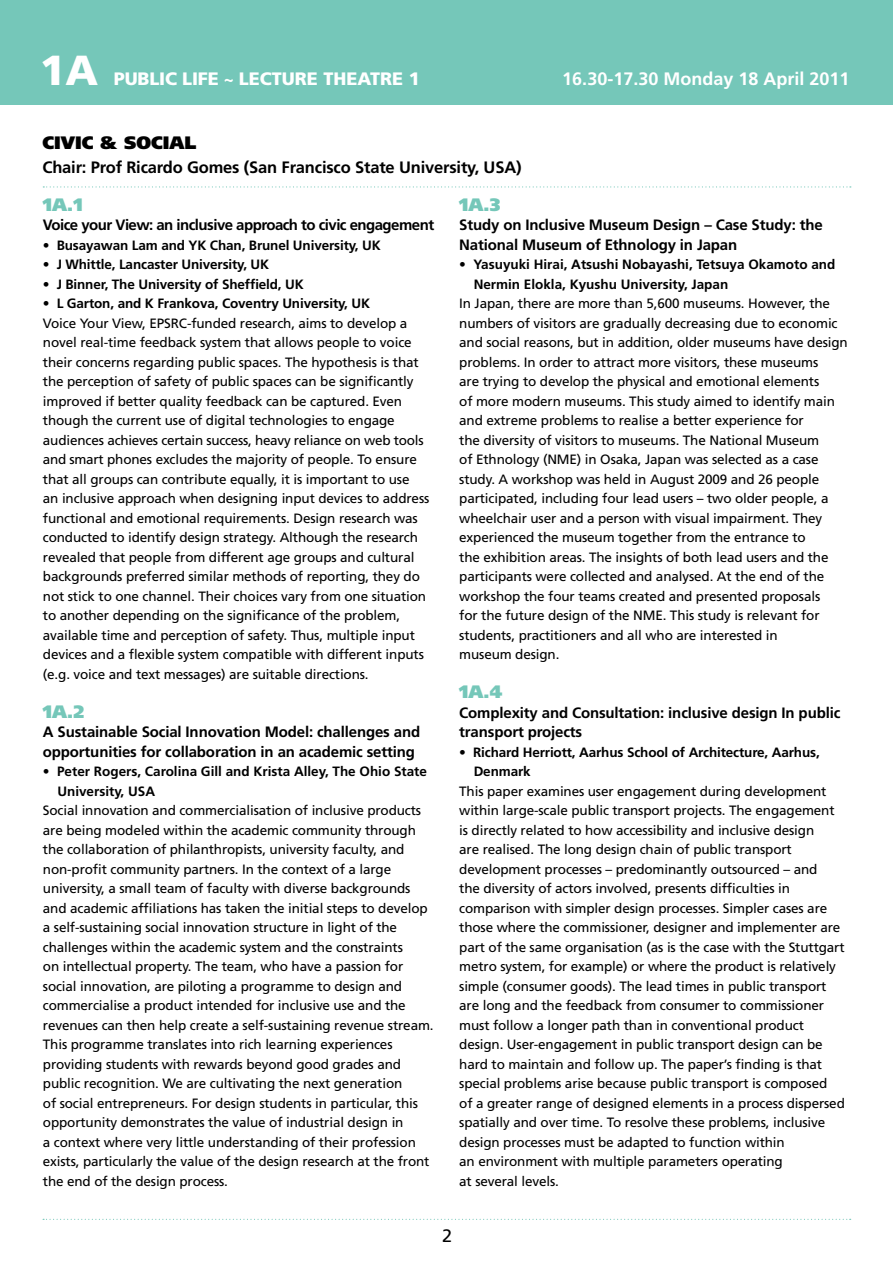
<style>
.page{position:relative;width:893px;height:1263px;background:#fff}
.page>*{position:absolute;margin:0;border:0;box-sizing:border-box;transform-origin:0 0}
.t1{font:900 42px "Frutiger";color:#fff}
.t2{font:700 18px "Frutiger";color:#fff}
.t3{font:900 18px "Frutiger";color:#fff}
.t4{font:900 18px "Frutiger";letter-spacing:-.01em;color:#75c7b9}
.t5{font:900 18px "Frutiger";color:#000}
.t6{font:18px "Frutiger";color:#000}
.t7{font:700 16.5px "Frutiger";letter-spacing:-.01em;color:#000}
.t8{font:700 15px/19.5px "Frutiger";letter-spacing:-.01em;color:#000}
.t9{font:700 15px "Frutiger";letter-spacing:-.035em;color:#000}
.t10{font:13.5px/19.5px "Frutiger";letter-spacing:-.01em;color:#000}
.t11{font:700 13.5px/19.5px "Frutiger";letter-spacing:-.01em;color:#000}
.s1{font-weight:700}
</style>
<div class="page">
<div style="left:0;top:0;width:893px;height:105px;background:#75c7b9"></div>
<svg style="left:43px;top:186px;width:808px;height:1px"></svg>
<svg style="left:43px;top:1219px;width:808px;height:1px"></svg>
<h1 class="t1" style="left:40px;top:45px;width:60px">1A</h1>
<h2 class="t3" style="left:114px;top:68px;width:307px">PUBLIC LIFE <span class="s1">~</span> LECTURE THEATRE 1</h2>
<h2 class="t2" style="left:562px;top:68px;width:289px">16.30-17.30 Monday 18 April 2011</h2>
<h2 class="t5" style="left:42px;top:131px;width:155px">CIVIC &amp; SOCIAL</h2>
<p class="t7" style="left:42px;top:157px;width:481px">Chair: Prof Ricardo Gomes (San Francisco State University, USA)</p>
<h2 class="t4" style="left:459px;top:193px;width:43px">1A.3</h2>
<p class="t8" style="left:459px;top:215px;width:365px">Study on Inclusive Museum Design – Case Study: the<br>National Museum of Ethnology in Japan</p>
<p class="t11" style="left:474px;top:255px;width:363px;text-indent:-14px">• Yasuyuki Hirai, Atsushi Nobayashi, Tetsuya Okamoto and<br>Nermin Elokla, Kyushu University, Japan</p>
<p class="t10" style="left:459px;top:294px;width:390px">In Japan, there are more than 5,600 museums. However, the numbers of visitors are gradually decreasing due to economic and social reasons, but in addition, older museums have design problems. In order to attract more visitors, these museums<br>are trying to develop the physical and emotional elements<br>of more modern museums. This study aimed to identify main and extreme problems to realise a better experience for<br>the diversity of visitors to museums. The National Museum<br>of Ethnology (NME) in Osaka, Japan was selected as a case study. A workshop was held in August 2009 and 26 people participated, including four lead users – two older people, a wheelchair user and a person with visual impairment. They experienced the museum together from the entrance to<br>the exhibition areas. The insights of both lead users and the participants were collected and analysed. At the end of the workshop the four teams created and presented proposals<br>for the future design of the NME. This study is relevant for students, practitioners and all who are interested in<br>museum design.</p>
<h2 class="t4" style="left:459px;top:681px;width:45px">1A.4</h2>
<p class="t8" style="left:459px;top:703px;width:383px">Complexity and Consultation: inclusive design In public transport projects</p>
<p class="t11" style="left:474px;top:742px;width:348px;text-indent:-14px">• Richard Herriott, Aarhus School of Architecture, Aarhus,<br>Denmark</p>
<p class="t10" style="left:459px;top:781px;width:387px">This paper examines user engagement during development within large-scale public transport projects. The engagement is directly related to how accessibility and inclusive design<br>are realised. The long design chain of public transport development processes – predominantly outsourced – and<br>the diversity of actors involved, presents difficulties in comparison with simpler design processes. Simpler cases are those where the commissioner, designer and implementer are part of the same organisation (as is the case with the Stuttgart metro system, for example) or where the product is relatively simple (consumer goods). The lead times in public transport are long and the feedback from consumer to commissioner must follow a longer path than in conventional product design. User-engagement in public transport design can be hard to maintain and follow up. The paper’s finding is that special problems arise because public transport is composed<br>of a greater range of designed elements in a process dispersed spatially and over time. To resolve these problems, inclusive design processes must be adapted to function within<br>an environment with multiple parameters operating<br>at several levels.</p>
<h2 class="t4" style="left:43px;top:194px;width:41px">1A.1</h2>
<p class="t9" style="left:43px;top:216px;width:393px">Voice your View: an inclusive approach to civic engagement</p>
<p class="t11" style="left:43px;top:236px;width:339px">• Busayawan Lam and YK Chan, Brunel University, UK</p>
<p class="t11" style="left:43px;top:255px;width:228px">• J Whittle, Lancaster University, UK</p>
<p class="t11" style="left:43px;top:275px;width:262px">• J Binner, The University of Sheffield, UK</p>
<p class="t11" style="left:43px;top:294px;width:329px">• L Garton, and K Frankova, Coventry University, UK</p>
<p class="t10" style="left:43px;top:313px;width:388px">Voice Your View, EPSRC-funded research, aims to develop a novel real-time feedback system that allows people to voice their concerns regarding public spaces. The hypothesis is that the perception of safety of public spaces can be significantly improved if better quality feedback can be captured. Even though the current use of digital technologies to engage audiences achieves certain success, heavy reliance on web tools and smart phones excludes the majority of people. To ensure that all groups can contribute equally, it is important to use<br>an inclusive approach when designing input devices to address functional and emotional requirements. Design research was conducted to identify design strategy. Although the research revealed that people from different age groups and cultural backgrounds preferred similar methods of reporting, they do not stick to one channel. Their choices vary from one situation to another depending on the significance of the problem, available time and perception of safety. Thus, multiple input devices and a flexible system compatible with different inputs (e.g. voice and text messages) are suitable directions.</p>
<h2 class="t4" style="left:43px;top:701px;width:43px">1A.2</h2>
<p class="t8" style="left:43px;top:723px;width:379px">A Sustainable Social Innovation Model: challenges and opportunities for collaboration in an academic setting</p>
<p class="t11" style="left:57px;top:762px;width:371px;text-indent:-14px">• Peter Rogers, Carolina Gill and Krista Alley, The Ohio State<br>University, USA</p>
<p class="t10" style="left:43px;top:801px;width:392px">Social innovation and commercialisation of inclusive products are being modeled within the academic community through the collaboration of philanthropists, university faculty, and non-profit community partners. In the context of a large university, a small team of faculty with diverse backgrounds and academic affiliations has taken the initial steps to develop a self-sustaining social innovation structure in light of the challenges within the academic system and the constraints<br>on intellectual property. The team, who have a passion for social innovation, are piloting a programme to design and commercialise a product intended for inclusive use and the revenues can then help create a self-sustaining revenue stream.<br>This programme translates into rich learning experiences providing students with rewards beyond good grades and public recognition. We are cultivating the next generation<br>of social entrepreneurs. For design students in particular, this opportunity demonstrates the value of industrial design in<br>a context where very little understanding of their profession exists, particularly the value of the design research at the front the end of the design process.</p>
<h2 class="t6" style="left:442px;top:1225px;width:12px">2</h2>
</div>
